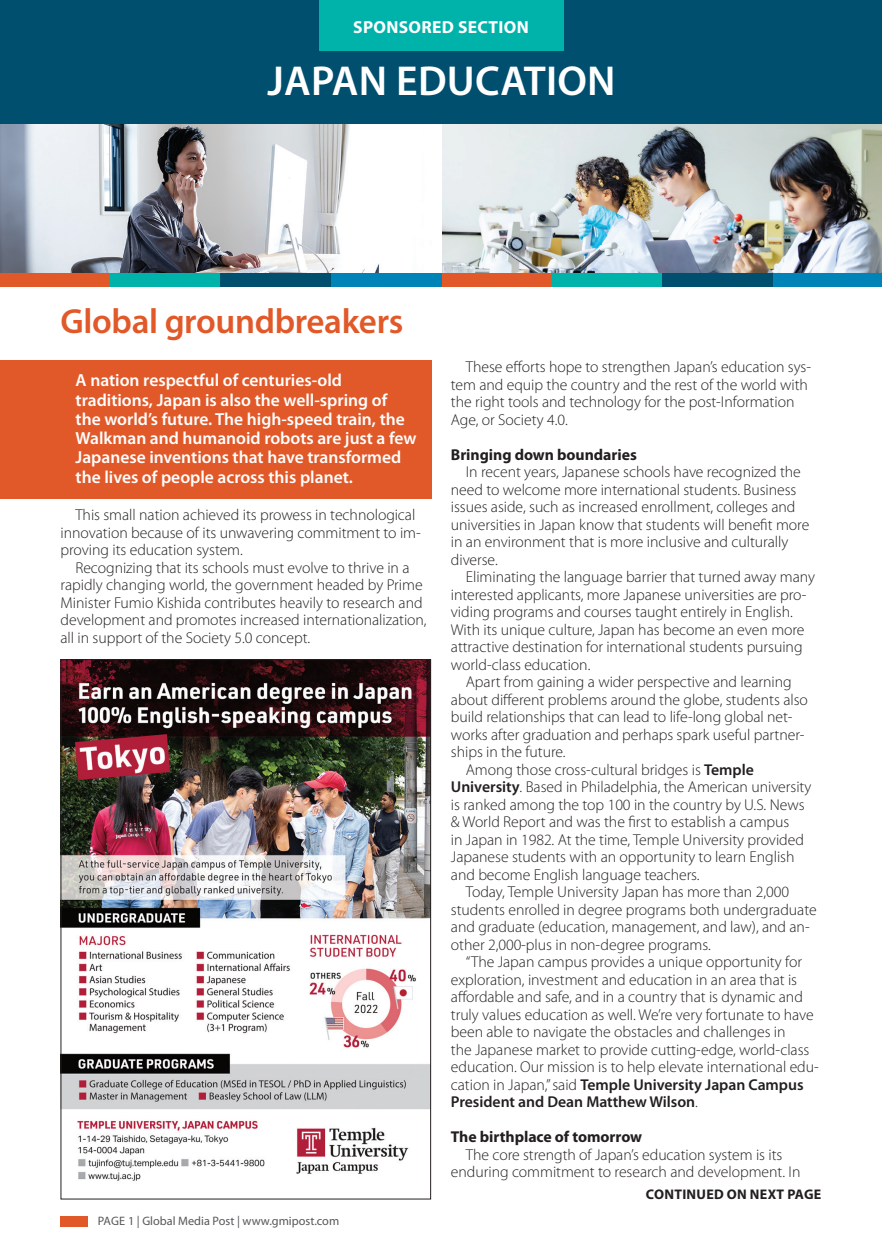
<style>
.page{position:relative;width:882px;height:1260px;background:#fff}
.page>*{position:absolute;margin:0;border:0;box-sizing:border-box;transform-origin:0 0}
.t1{font:600 42px "Myriad Pro";letter-spacing:.005em;color:#fff}
.t2{font:600 35px "Myriad Pro";letter-spacing:-.01em;color:#e15929}
.t3{font:600 17.5px/19.2px "Myriad Pro";color:#fff}
.t4{font:700 17.5px "Myriad Pro";letter-spacing:.02em;color:#fff}
.t5{font:300 15.75px/17.5px "Myriad Pro";letter-spacing:-.005em;color:#231f20}
.t6{font:600 15.75px "Myriad Pro";letter-spacing:-.005em;color:#231f20}
.t7{font:700 15.75px "Myriad Pro";letter-spacing:-.005em;color:#231f20}
.t8{font:700 14px "Myriad Pro";letter-spacing:.02em;color:#231f20}
.t9{font:12.25px "Myriad Pro";color:#57585a}
.s1{font-weight:600}
.s2{font-weight:300}
</style>
<div class="page">
<div style="left:0;top:0;width:882px;height:271px;background:#014f6e"></div>
<div style="left:0;top:256px;width:110px;height:30px;background:#e15929"></div>
<div style="left:442px;top:256px;width:110px;height:30px;background:#e15929"></div>
<div style="left:110px;top:256px;width:110px;height:30px;background:#00b3aa"></div>
<div style="left:552px;top:256px;width:111px;height:30px;background:#00b3aa"></div>
<div style="left:220px;top:256px;width:111px;height:30px;background:#014f6e"></div>
<div style="left:663px;top:256px;width:110px;height:30px;background:#014f6e"></div>
<div style="left:331px;top:256px;width:111px;height:30px;background:#0084b7"></div>
<div style="left:773px;top:256px;width:109px;height:30px;background:#0084b7"></div>
<div style="left:319px;top:0;width:244px;height:51px;background:#00b3aa"></div>
<div style="left:61px;top:1216px;width:27px;height:11px;background:#e15929"></div>
<div style="left:0;top:361px;width:431px;height:138px;background:#e15929"></div>
<img style="left:63px;top:661px;width:366px;height:520px">
<img style="left:0;top:124px;width:882px;height:149px">
<p class="t4" style="left:353px;top:16px;width:177px">SPONSORED SECTION</p>
<h1 class="t1" style="left:268px;top:54px;width:350px">JAPAN EDUCATION</h1>
<h2 class="t2" style="left:61px;top:299px;width:344px">Global groundbreakers</h2>
<p class="t3" style="left:76px;top:370px;width:342px">A nation respectful of centuries-old traditions, Japan is also the well-spring of the world’s future. The high-speed train, the Walkman and humanoid robots are just a few Japanese inventions that have transformed the lives of people across this planet.</p>
<p class="t5" style="left:61px;top:506px;width:362px;text-indent:15px">This small nation achieved its prowess in technological innovation because of its unwavering commitment to im&shy;proving its education system.</p>
<p class="t5" style="left:61px;top:559px;width:368px;text-indent:15px">Recognizing that its schools must evolve to thrive in a rapidly changing world, the government headed by Prime Minister Fumio Kishida contributes heavily to research and development and promotes increased internationalization, all in support of the Society 5.0 concept.</p>
<p class="t9" style="left:98px;top:1213px;width:243px">PAGE 1 | Global Media Post | www.gmipost.com</p>
<p class="t5" style="left:451px;top:358px;width:362px;text-indent:15px">These efforts hope to strengthen Japan’s education sys&shy;tem and equip the country and the rest of the world with the right tools and technology for the post-Information Age, or Society 4.0.</p>
<p class="t7" style="left:451px;top:444px;width:187px">Bringing down boundaries</p>
<p class="t5" style="left:451px;top:463px;width:360px;text-indent:15px">In recent years, Japanese schools have recognized the need to welcome more international students. Business issues aside, such as increased enrollment, colleges and universities in Japan know that students will benefit more in an environment that is more inclusive and culturally diverse.</p>
<p class="t5" style="left:451px;top:568px;width:366px;text-indent:15px">Eliminating the language barrier that turned away many interested applicants, more Japanese universities are pro&shy;viding programs and courses taught entirely in English.<br>With its unique culture, Japan has become an even more attractive destination for international students pursuing world-class education.</p>
<p class="t5" style="left:466px;top:673px;width:328px">Apart from gaining a wider perspective and learning</p>
<p class="t5" style="left:451px;top:691px;width:359px">about different problems around the globe, students also</p>
<p class="t5" style="left:451px;top:708px;width:343px">build relationships that can lead to life-long global net-</p>
<p class="t5" style="left:451px;top:726px;width:355px">works after graduation and perhaps spark useful partner-</p>
<p class="t5" style="left:451px;top:743px;width:116px">ships in the future.</p>
<p class="t5" style="left:466px;top:761px;width:290px">Among those cross-cultural bridges is <span class="s1">Temple</span></p>
<p class="t5" style="left:451px;top:778px;width:362px"><span class="s1">University</span>. Based in Philadelphia, the American university</p>
<p class="t5" style="left:451px;top:796px;width:355px">is ranked among the top 100 in the country by U.S. News</p>
<p class="t5" style="left:451px;top:813px;width:340px">&amp; World Report and was the first to establish a campus</p>
<p class="t5" style="left:451px;top:831px;width:355px">in Japan in 1982. At the time, Temple University provided</p>
<p class="t5" style="left:451px;top:848px;width:345px">Japanese students with an opportunity to learn English</p>
<p class="t5" style="left:451px;top:866px;width:250px">and become English language teachers.</p>
<p class="t5" style="left:466px;top:883px;width:325px">Today, Temple University Japan has more than 2,000</p>
<p class="t5" style="left:451px;top:901px;width:367px">students enrolled in degree programs both undergraduate</p>
<p class="t5" style="left:451px;top:918px;width:360px">and graduate (education, management, and law), and an-</p>
<p class="t5" style="left:451px;top:936px;width:261px">other 2,000-plus in non-degree programs.</p>
<p class="t5" style="left:466px;top:953px;width:338px">“The Japan campus provides a unique opportunity for</p>
<p class="t5" style="left:451px;top:971px;width:348px">exploration, investment and education in an area that is</p>
<p class="t5" style="left:451px;top:988px;width:354px">affordable and safe, and in a country that is dynamic and</p>
<p class="t5" style="left:451px;top:1006px;width:364px">truly values education as well. We’re very fortunate to have</p>
<p class="t5" style="left:451px;top:1023px;width:336px">been able to navigate the obstacles and challenges in</p>
<p class="t5" style="left:451px;top:1041px;width:360px">the Japanese market to provide cutting-edge, world-class</p>
<p class="t5" style="left:451px;top:1058px;width:369px">education. Our mission is to help elevate international edu-</p>
<p class="t6" style="left:451px;top:1075px;width:354px"><span class="s2">cation in Japan,” said</span> Temple University Japan Campus</p>
<p class="t6" style="left:451px;top:1092px;width:249px">President and Dean Matthew Wilson<span class="s2">.</span></p>
<p class="t7" style="left:451px;top:1127px;width:193px">The birthplace of tomorrow</p>
<p class="t5" style="left:451px;top:1146px;width:351px;text-align:center">The core strength of Japan’s education system is its enduring commitment to research and development. In</p>
<p class="t8" style="left:646px;top:1186px;width:177px">CONTINUED ON NEXT PAGE</p>
</div>
